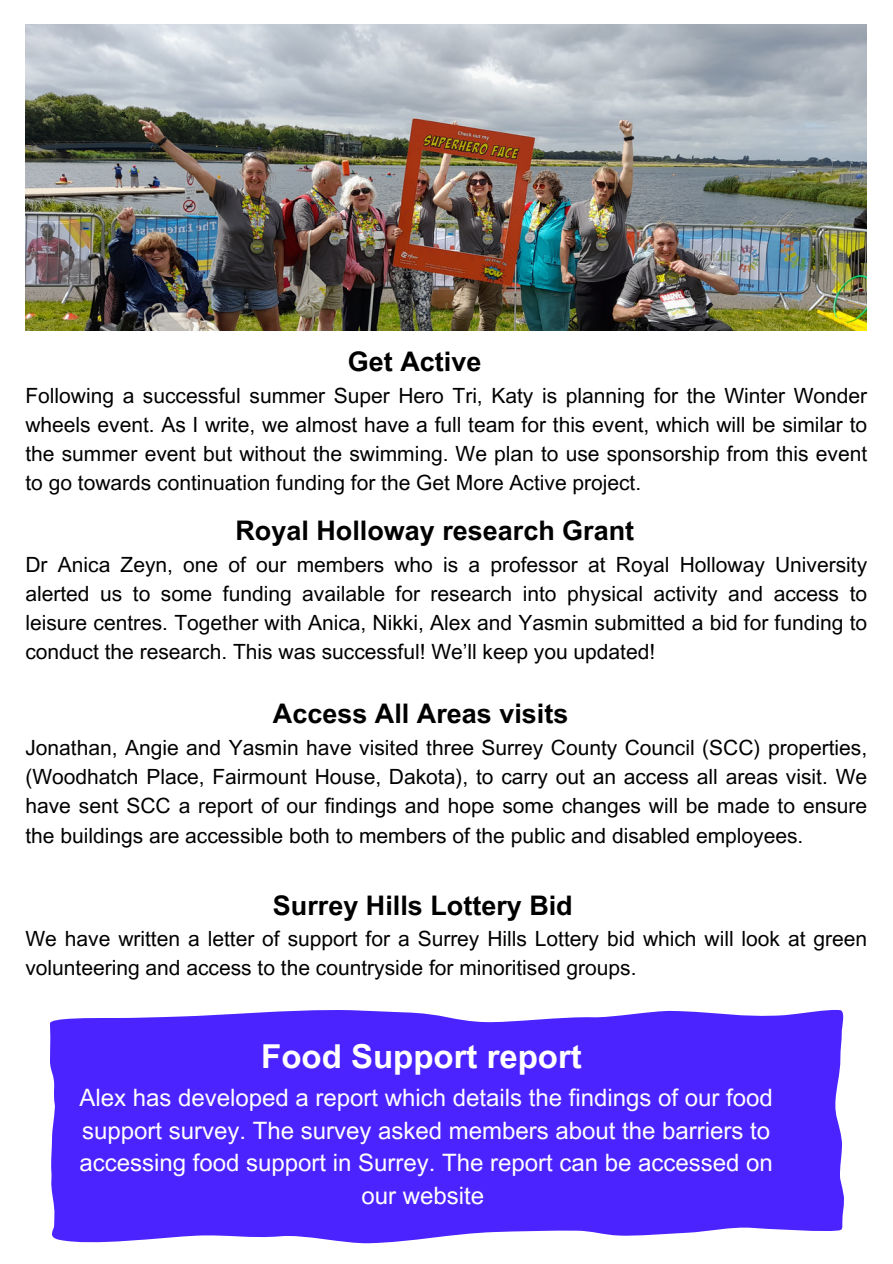
<style>
.page{position:relative;width:893px;height:1264px;background:#fff}
.page>*{position:absolute;margin:0;border:0;box-sizing:border-box;transform-origin:0 0}
.t1{font:700 33px "Arial MT Pro";color:#fff}
.t2{font:700 27px "Arial MT Pro";color:#000}
.t3{font:24px/32.5px "Arial MT Pro";color:#fff;text-align:center}
.t4{font:21px/29.2px "Arial MT Pro";color:#000;text-align:justify}
</style>
<div class="page">
<img style="left:25px;top:25px;width:841px;height:305px">
<svg style="left:50px;top:1010px;width:794px;height:234px;fill:#4b23ff"></svg>
<p class="t2" style="left:348px;top:351px;width:135px">Get Active</p>
<p class="t4" style="left:25px;top:383px;width:843px">Following a successful summer Super Hero Tri, Katy is planning for the Winter Wonder wheels event. As I write, we almost have a full team for this event, which will be similar to the summer event but without the swimming. We plan to use sponsorship from this event to go towards continuation funding for the Get More Active project.</p>
<p class="t2" style="left:235px;top:520px;width:400px">Royal Holloway research Grant</p>
<p class="t4" style="left:25px;top:552px;width:843px">Dr Anica Zeyn, one of our members who is a professor at Royal Holloway University alerted us to some funding available for research into physical activity and access to leisure centres. Together with Anica, Nikki, Alex and Yasmin submitted a bid for funding to conduct the research. This was successful! We’ll keep you updated!</p>
<p class="t2" style="left:273px;top:703px;width:297px">Access All Areas visits</p>
<p class="t4" style="left:25px;top:735px;width:843px">Jonathan, Angie and Yasmin have visited three Surrey County Council (SCC) properties, (Woodhatch Place, Fairmount House, Dakota), to carry out an access all areas visit. We have sent SCC a report of our findings and hope some changes will be made to ensure the buildings are accessible both to members of the public and disabled employees.</p>
<p class="t2" style="left:273px;top:895px;width:301px">Surrey Hills Lottery Bid</p>
<p class="t4" style="left:25px;top:926px;width:843px">We have written a letter of support for a Surrey Hills Lottery bid which will look at green volunteering and access to the countryside for minoritised groups.</p>
<p class="t1" style="left:261px;top:1044px;width:322px">Food Support report</p>
<p class="t3" style="left:79px;top:1084px;width:694px">Alex has developed a report which details the findings of our food support survey. The survey asked members about the barriers to accessing food support in Surrey. The report can be accessed on our website</p>
</div>
